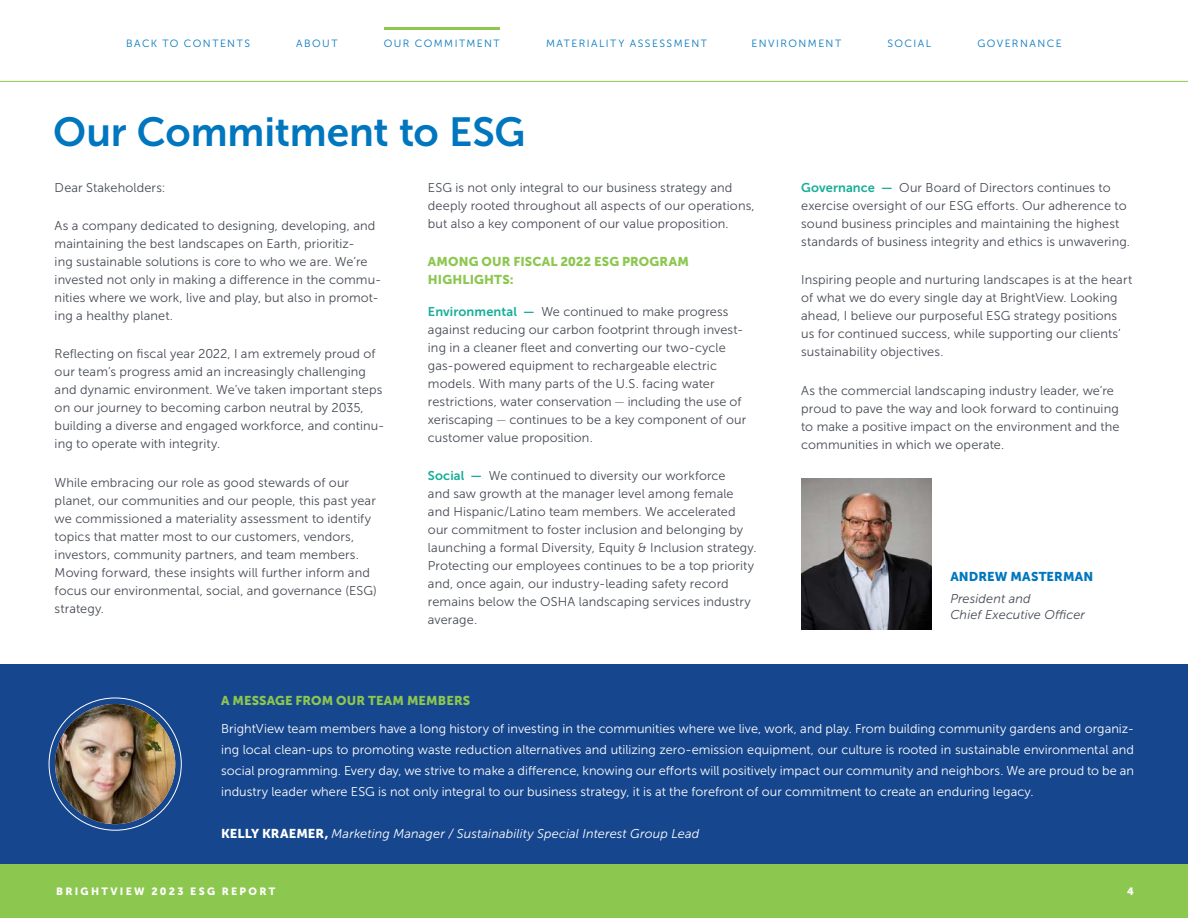
<style>
.page{position:relative;width:1188px;height:918px;background:#fff}
.page>*{position:absolute;margin:0;border:0;box-sizing:border-box;transform-origin:0 0}
.Headlines{font:40.5px "Museo Sans 700";letter-spacing:-.005em;color:#0076be}
.Text{font:12.75px/18px "Museo Sans 300";letter-spacing:.01em;color:#464b54}
.Text-2{font:12.75px/21px "Museo Sans 300";letter-spacing:.005em;color:#fff;text-align:justify}
.Text-3{font:italic 12.75px "Museo Sans 300";letter-spacing:.01em;color:#fff}
.Text_header_1{font:12.75px/18px "Museo Sans 900";letter-spacing:.01em;color:#8cc750}
.Text-4{font:12.75px/21.8px "Museo Sans 900";letter-spacing:.01em;color:#0076be}
.Text-5{font:italic 12.75px "Museo Sans 300";letter-spacing:.005em;color:#464b54}
.t1{font:10.5px "Museo Sans 300";letter-spacing:.14em;color:#0076be}
.t2{font:10.5px "Museo Sans 900";letter-spacing:.215em;color:#fff}
.s1{font-family:"Museo Sans 700";color:#18ae98}
.s2{font-family:"Museo Sans 100"}
.s3{font-family:"Museo Sans 300";font-style:italic;color:#464b54}
.s4{font-family:"Museo Sans 900";font-style:normal}
</style>
<div class="page">
<div style="left:0;top:864px;width:1188px;height:54px;background:#8cc750"></div>
<hr style="left:0;top:81px;width:1188px;height:1px;background:#8cc750">
<div style="left:0;top:664px;width:1188px;height:200px;background:#16468d"></div>
<hr style="left:384px;top:27px;width:116px;height:3px;background:#8cc750">
<img style="left:55px;top:704px;width:120px;height:120px;border-radius:60px">
<img style="left:801px;top:478px;width:131px;height:151px">
<p class="t1" style="left:126px;top:38px;width:125px">BACK TO CONTENTS</p>
<p class="t1" style="left:296px;top:38px;width:43px">ABOUT</p>
<p class="t1" style="left:384px;top:38px;width:118px">OUR COMMITMENT</p>
<p class="t1" style="left:546px;top:38px;width:162px">MATERIALITY ASSESSMENT</p>
<p class="t1" style="left:752px;top:38px;width:91px">ENVIRONMENT</p>
<p class="t1" style="left:887px;top:38px;width:45px">SOCIAL</p>
<p class="t1" style="left:977px;top:38px;width:86px">GOVERNANCE</p>
<p class="Headlines" style="left:53px;top:110px;width:474px">Our Commitment to ESG</p>
<p class="Text" style="left:55px;top:179px;width:112px">Dear Stakeholders:</p>
<p class="Text" style="left:55px;top:217px;width:328px">As a company dedicated to designing, developing, and maintaining the best landscapes on Earth, prioritiz-<br>ing sustainable solutions is core to who we are. We’re invested not only in making a difference in the commu&shy;nities where we work, live and play, but also in promot&shy;ing a healthy planet.</p>
<p class="Text" style="left:55px;top:345px;width:331px">Reflecting on fiscal year 2022, I am extremely proud of our team’s progress amid an increasingly challenging and dynamic environment. We’ve taken important steps on our journey to becoming carbon neutral by 2035, building a diverse and engaged workforce, and continu&shy;ing to operate with integrity.</p>
<p class="Text" style="left:55px;top:473px;width:324px">While embracing our role as good stewards of our planet, our communities and our people, this past year we commissioned a materiality assessment to identify topics that matter most to our customers, vendors, investors, community partners, and team members.<br>Moving forward, these insights will further inform and focus our environmental, social, and governance (ESG) strategy.</p>
<p class="Text" style="left:428px;top:179px;width:328px">ESG is not only integral to our business strategy and deeply rooted throughout all aspects of our operations, but also a key component of our value proposition.</p>
<p class="Text_header_1" style="left:428px;top:253px;width:263px">AMONG OUR FISCAL 2022 ESG PROGRAM<br>HIGHLIGHTS:</p>
<p class="Text" style="left:428px;top:302px;width:320px"><span class="s1">Environmental —</span> We continued to make progress against reducing our carbon footprint through invest&shy;ing in a cleaner fleet and converting our two-cycle gas-powered equipment to rechargeable electric models. With many parts of the U.S. facing water restrictions, water conservation <span class="s2">—</span> including the use of xeriscaping <span class="s2">—</span> continues to be a key component of our customer value proposition.</p>
<p class="Text" style="left:428px;top:467px;width:330px"><span class="s1">Social —</span> We continued to diversity our workforce<br>and saw growth at the manager level among female and Hispanic/Latino team members. We accelerated our commitment to foster inclusion and belonging by launching a formal Diversity, Equity &amp; Inclusion strategy.<br>Protecting our employees continues to be a top priority and, once again, our industry-leading safety record remains below the OSHA landscaping services industry average.</p>
<p class="Text" style="left:801px;top:179px;width:330px"><span class="s1">Governance —</span> Our Board of Directors continues to exercise oversight of our ESG efforts. Our adherence to sound business principles and maintaining the highest standards of business integrity and ethics is unwavering.</p>
<p class="Text" style="left:801px;top:271px;width:333px">Inspiring people and nurturing landscapes is at the heart of what we do every single day at BrightView. Looking ahead, I believe our purposeful ESG strategy positions us for continued success, while supporting our clients’ sustainability objectives.</p>
<p class="Text" style="left:801px;top:381px;width:320px">As the commercial landscaping industry leader, we’re proud to pave the way and look forward to continuing to make a positive impact on the environment and the communities in which we operate.</p>
<p class="Text-4" style="left:950px;top:566px;width:144px">ANDREW MASTERMAN<br><span class="s3">President and</span></p>
<p class="Text-5" style="left:950px;top:608px;width:136px">Chief Executive Officer</p>
<p class="Text_header_1" style="left:221px;top:692px;width:251px">A MESSAGE FROM OUR TEAM MEMBERS</p>
<p class="Text-2" style="left:221px;top:718px;width:915px">BrightView team members have a long history of investing in the communities where we live, work, and play. From building community gardens and organiz&shy;ing local clean-ups to promoting waste reduction alternatives and utilizing zero-emission equipment, our culture is rooted in sustainable environmental and social programming. Every day, we strive to make a difference, knowing our efforts will positively impact our community and neighbors. We are proud to be an industry leader where ESG is not only integral to our business strategy, it is at the forefront of our commitment to create an enduring legacy.</p>
<p class="Text-3" style="left:221px;top:827px;width:480px"><span class="s4">KELLY KRAEMER,</span> Marketing Manager / Sustainability Special Interest Group Lead</p>
<p class="t2" style="left:56px;top:885px;width:221px">BRIGHTVIEW 2023 ESG REPORT</p>
<p class="t2" style="left:1127px;top:885px;width:8px">4</p>
</div>
